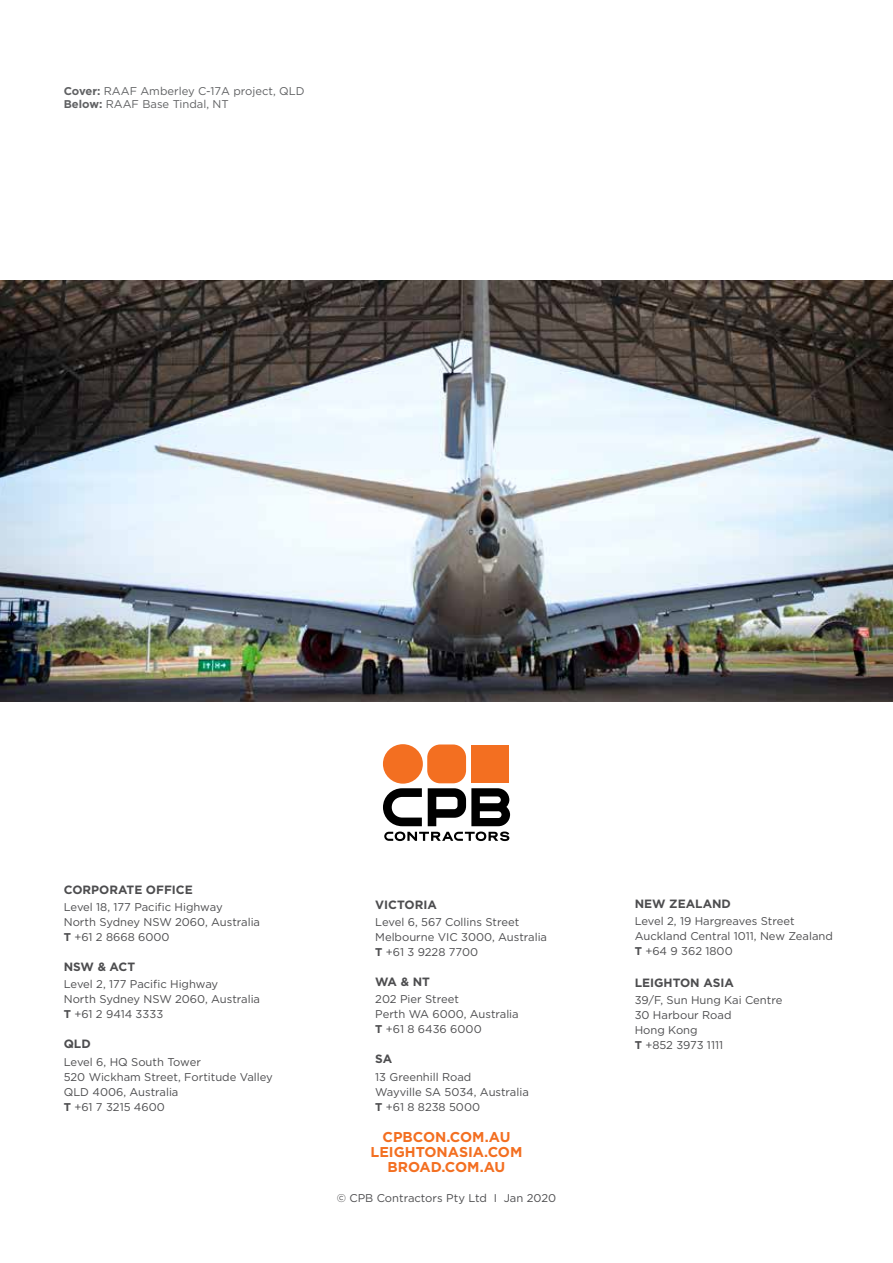
<style>
.page{position:relative;width:893px;height:1263px;background:#fff}
.page>*{position:absolute;margin:0;border:0;box-sizing:border-box;transform-origin:0 0}
.t1{font:700 14.25px/15px "Gotham";color:#f36f21;text-align:center}
.t2{font:700 12px "Gotham";color:#4d4d4f}
.t3{font:11.25px/15px "Gotham";color:#4d4d4f}
.t4{font:11.25px/13.5px "Gotham";color:#606163}
.s1{font-weight:700}
</style>
<div class="page">
<div style="left:471px;top:745px;width:38px;height:37px;background:#f36f21"></div>
<div style="left:427px;top:744px;width:39px;height:39px;background:#f36f21;border-radius:13px"></div>
<div style="left:383px;top:744px;width:40px;height:40px;background:#f36f21;border-radius:50%"></div>
<svg style="left:383px;top:788px;width:127px;height:53px"></svg>
<img style="left:0;top:281px;width:893px;height:421px">
<p class="t4" style="left:64px;top:84px;width:242px"><span class="s1">Cover:</span> RAAF Amberley C-17A project, QLD<br><span class="s1">Below:</span> RAAF Base Tindal, NT</p>
<p class="t2" style="left:64px;top:882px;width:131px">CORPORATE OFFICE</p>
<p class="t3" style="left:64px;top:900px;width:198px">Level 18, 177 Pacific Highway<br>North Sydney NSW 2060, Australia<br><span class="s1">T</span> +61 2 8668 6000</p>
<p class="t2" style="left:64px;top:959px;width:73px">NSW &amp; ACT</p>
<p class="t3" style="left:64px;top:977px;width:198px">Level 2, 177 Pacific Highway<br>North Sydney NSW 2060, Australia<br><span class="s1">T</span> +61 2 9414 3333</p>
<p class="t2" style="left:64px;top:1036px;width:29px">QLD</p>
<p class="t3" style="left:64px;top:1054px;width:211px">Level 6, HQ South Tower<br>520 Wickham Street, Fortitude Valley<br>QLD 4006, Australia<br><span class="s1">T</span> +61 7 3215 4600</p>
<p class="t2" style="left:375px;top:897px;width:63px">VICTORIA</p>
<p class="t3" style="left:375px;top:915px;width:173px">Level 6, 567 Collins Street<br>Melbourne VIC 3000, Australia<br><span class="s1">T</span> +61 3 9228 7700</p>
<p class="t2" style="left:375px;top:974px;width:56px">WA &amp; NT</p>
<p class="t3" style="left:375px;top:992px;width:145px">202 Pier Street<br>Perth WA 6000, Australia<br><span class="s1">T</span> +61 8 6436 6000</p>
<p class="t2" style="left:375px;top:1051px;width:18px">SA</p>
<p class="t3" style="left:375px;top:1069px;width:155px">13 Greenhill Road<br>Wayville SA 5034, Australia<br><span class="s1">T</span> +61 8 8238 5000</p>
<p class="t1" style="left:371px;top:1129px;width:153px">CPBCON.COM.AU<br>LEIGHTONASIA.COM<br>BROAD.COM.AU</p>
<p class="t3" style="left:337px;top:1190px;width:221px">© CPB Contractors Pty Ltd I Jan 2020</p>
<p class="t2" style="left:635px;top:896px;width:98px">NEW ZEALAND</p>
<p class="t3" style="left:635px;top:913px;width:200px">Level 2, 19 Hargreaves Street<br>Auckland Central 1011, New Zealand<br><span class="s1">T</span> +64 9 362 1800</p>
<p class="t2" style="left:635px;top:975px;width:101px">LEIGHTON ASIA</p>
<p class="t3" style="left:635px;top:992px;width:149px">39/F, Sun Hung Kai Centre<br>30 Harbour Road<br>Hong Kong<br><span class="s1">T</span> +852 3973 1111</p>
</div>
